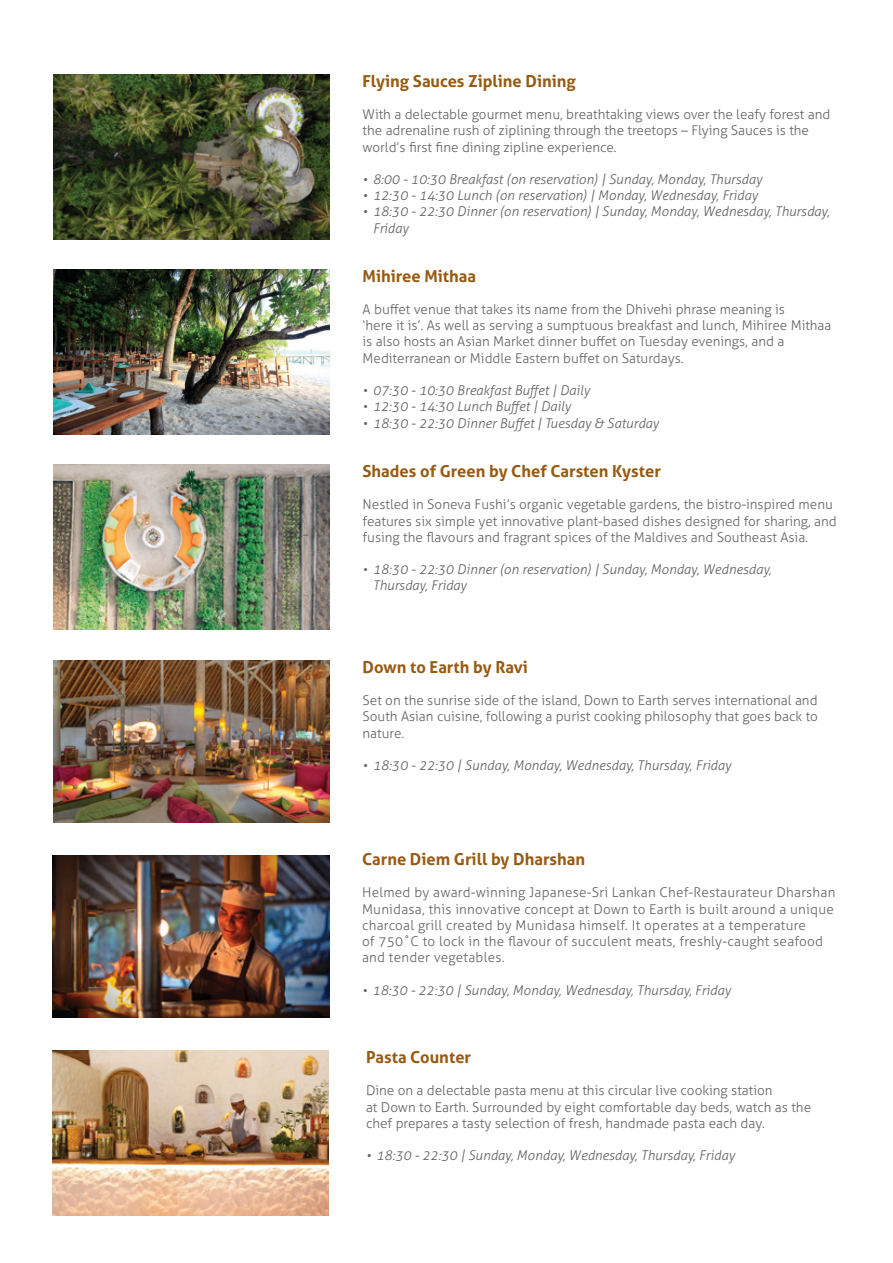
<style>
.page{position:relative;width:893px;height:1263px;background:#fff}
.page>*{position:absolute;margin:0;border:0;box-sizing:border-box;transform-origin:0 0}
.t1{font:700 16.5px "Aller";color:#975a11}
.t2{font:300 13.5px/16.2px "Aller";color:#636466}
.t3{font:italic 300 13.5px/16.2px "Aller";color:#636466}
.t4{font:300 13.5px/16.2px "Aller";letter-spacing:.02em;color:#636466}
</style>
<div class="page">
<img style="left:53px;top:855px;width:276px;height:162px">
<img style="left:53px;top:270px;width:276px;height:164px">
<img style="left:53px;top:661px;width:277px;height:161px">
<img style="left:53px;top:465px;width:277px;height:165px">
<img style="left:52px;top:1051px;width:277px;height:164px">
<img style="left:53px;top:75px;width:276px;height:164px">
<p class="t1" style="left:363px;top:71px;width:215px">Flying Sauces Zipline Dining</p>
<p class="t2" style="left:363px;top:106px;width:469px">With a delectable gourmet menu, breathtaking views over the leafy forest and the adrenaline rush of ziplining through the treetops – Flying Sauces is the world’s first fine dining zipline experience.</p>
<p class="t3" style="left:363px;top:171px;width:401px">• 8:00 - 10:30 Breakfast (on reservation) | Sunday, Monday, Thursday</p>
<p class="t3" style="left:363px;top:187px;width:397px">• 12:30 - 14:30 Lunch (on reservation) | Monday, Wednesday, Friday</p>
<p class="t3" style="left:373px;top:203px;width:458px;text-indent:-10px">• 18:30 - 22:30 Dinner (on reservation) | Sunday, Monday, Wednesday, Thursday,<br>Friday</p>
<p class="t1" style="left:363px;top:266px;width:115px">Mihiree Mithaa</p>
<p class="t2" style="left:363px;top:301px;width:470px">A buffet venue that takes its name from the Dhivehi phrase meaning is<br>‘here it is’. As well as serving a sumptuous breakfast and lunch, Mihiree Mithaa is also hosts an Asian Market dinner buffet on Tuesday evenings, and a Mediterranean or Middle Eastern buffet on Saturdays.</p>
<p class="t3" style="left:363px;top:382px;width:229px">• 07:30 - 10:30 Breakfast Buffet | Daily</p>
<p class="t3" style="left:363px;top:398px;width:210px">• 12:30 - 14:30 Lunch Buffet | Daily</p>
<p class="t3" style="left:363px;top:415px;width:298px">• 18:30 - 22:30 Dinner Buffet | Tuesday &amp; Saturday</p>
<p class="t1" style="left:363px;top:461px;width:300px">Shades of Green by Chef Carsten Kyster</p>
<p class="t2" style="left:363px;top:497px;width:476px">Nestled in Soneva Fushi’s organic vegetable gardens, the bistro-inspired menu features six simple yet innovative plant-based dishes designed for sharing, and fusing the flavours and fragrant spices of the Maldives and Southeast Asia.</p>
<p class="t3" style="left:373px;top:561px;width:400px;text-indent:-10px">• 18:30 - 22:30 Dinner (on reservation) | Sunday, Monday, Wednesday,<br>Thursday, Friday</p>
<p class="t1" style="left:363px;top:657px;width:167px">Down to Earth by Ravi</p>
<p class="t2" style="left:363px;top:692px;width:457px;text-align:justify">Set on the sunrise side of the island, Down to Earth serves international and South Asian cuisine, following a purist cooking philosophy that goes back to nature.</p>
<p class="t3" style="left:363px;top:757px;width:370px">• 18:30 - 22:30 | Sunday, Monday, Wednesday, Thursday, Friday</p>
<p class="t1" style="left:362px;top:849px;width:224px">Carne Diem Grill by Dharshan</p>
<p class="t4" style="left:362px;top:884px;width:475px">Helmed by award-winning Japanese-Sri Lankan Chef-Restaurateur Dharshan Munidasa, this innovative concept at Down to Earth is built around a unique charcoal grill created by Munidasa himself. It operates at a temperature<br>of 750˚C to lock in the flavour of succulent meats, freshly-caught seafood and tender vegetables.</p>
<p class="t3" style="left:362px;top:982px;width:370px">• 18:30 - 22:30 | Sunday, Monday, Wednesday, Thursday, Friday</p>
<p class="t1" style="left:366px;top:1047px;width:107px">Pasta Counter</p>
<p class="t2" style="left:366px;top:1082px;width:447px">Dine on a delectable pasta menu at this circular live cooking station<br>at Down to Earth. Surrounded by eight comfortable day beds, watch as the chef prepares a tasty selection of fresh, handmade pasta each day.</p>
<p class="t3" style="left:366px;top:1147px;width:370px">• 18:30 - 22:30 | Sunday, Monday, Wednesday, Thursday, Friday</p>
</div>
